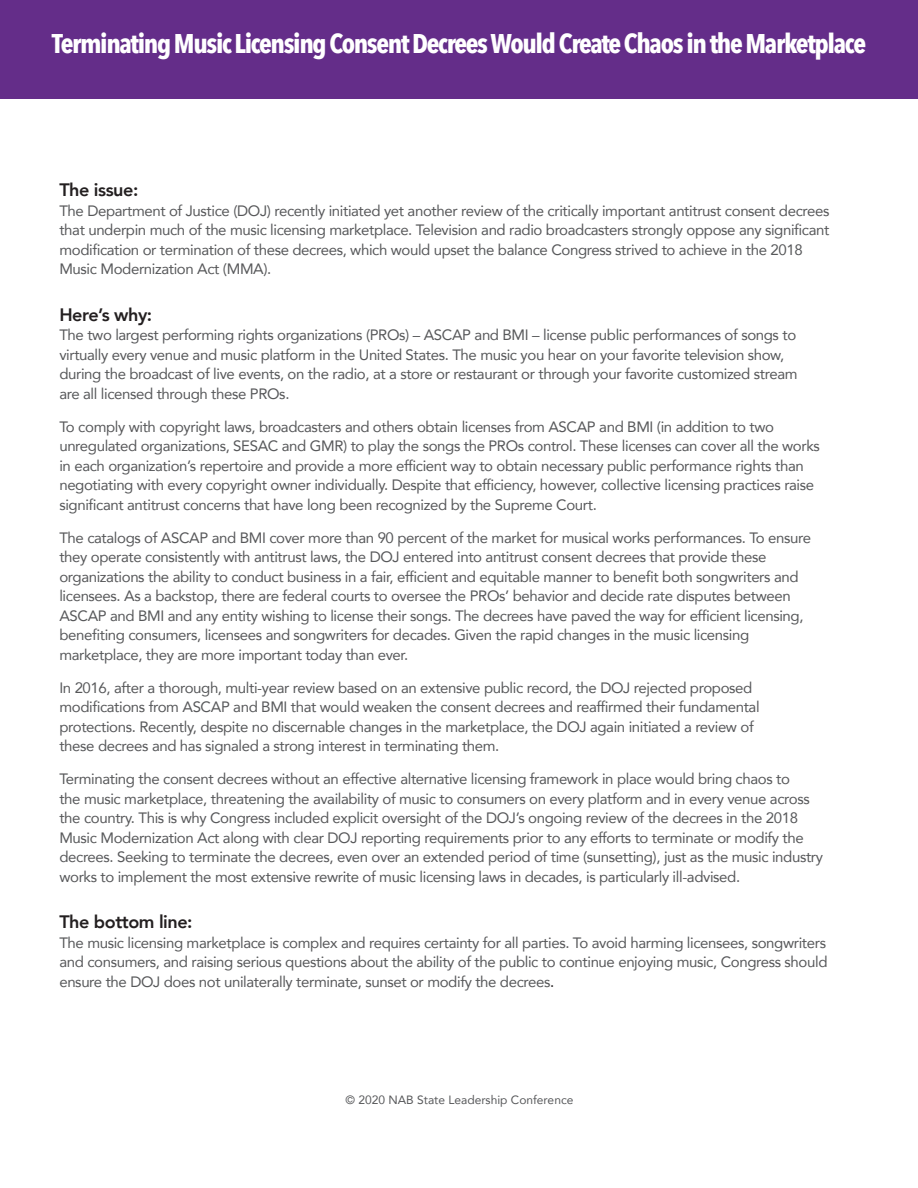
<style>
.page{position:relative;width:918px;height:1188px;background:#fff}
.page>*{position:absolute;margin:0;border:0;box-sizing:border-box;transform-origin:0 0}
.t1{font:700 27px "Avenir Next Condensed";letter-spacing:-.05em;color:#fff}
.t2{font:800 18px "Avenir";letter-spacing:-.025em;color:#231f20}
.t3{font:15px/19.5px "Avenir";letter-spacing:-.025em;color:#57585a}
.t4{font:12px "Avenir";color:#57585a}
.s1{color:#231f20}
</style>
<div class="page">
<div style="left:0;top:0;width:918px;height:99px;background:#642d89"></div>
<h1 class="t1" style="left:52px;top:26px;width:816px">Terminating Music Licensing Consent Decrees Would Create Chaos in the Marketplace</h1>
<p class="t2" style="left:59px;top:176px;width:80px">The issue:</p>
<p class="t3" style="left:59px;top:200px;width:772px">The Department of Justice (DOJ) recently initiated yet another review of the critically important antitrust consent decrees that underpin much of the music licensing marketplace. Television and radio broadcasters strongly oppose any significant modification or termination of these decrees, which would upset the balance Congress strived to achieve in the 2018<br>Music Modernization Act (MMA).</p>
<p class="t2" style="left:59px;top:300px;width:94px">Here’s why:</p>
<p class="t3" style="left:59px;top:325px;width:740px">The two largest performing rights organizations (PROs) – ASCAP and BMI – license public performances of songs to virtually every venue and music platform in the United States. The music you hear on your favorite television show, during the broadcast of live events, on the radio, at a store or restaurant or through your favorite customized stream are all licensed through these PROs.</p>
<p class="t3" style="left:59px;top:416px;width:762px">To comply with copyright laws, broadcasters and others obtain licenses from ASCAP and BMI (in addition to two unregulated organizations, SESAC and GMR) to play the songs the PROs control. These licenses can cover all the works in each organization’s repertoire and provide a more efficient way to obtain necessary public performance rights than negotiating with every copyright owner individually. Despite that efficiency, however, collective licensing practices raise significant antitrust concerns that have long been recognized by the Supreme Court.</p>
<p class="t3" style="left:59px;top:527px;width:753px">The catalogs of ASCAP and BMI cover more than 90 percent of the market for musical works performances. To ensure they operate consistently with antitrust laws, the DOJ entered into antitrust consent decrees that provide these organizations the ability to conduct business in a fair, efficient and equitable manner to benefit both songwriters and licensees. As a backstop, there are federal courts to oversee the PROs’ behavior and decide rate disputes between ASCAP and BMI and any entity wishing to license their songs. The decrees have paved the way for efficient licensing, benefiting consumers, licensees and songwriters for decades. Given the rapid changes in the music licensing marketplace, they are more important today than ever.</p>
<p class="t3" style="left:59px;top:677px;width:702px">In 2016, after a thorough, multi-year review based on an extensive public record, the DOJ rejected proposed modifications from ASCAP and BMI that would weaken the consent decrees and reaffirmed their fundamental protections. Recently, despite no discernable changes in the marketplace, the DOJ again initiated a review of these decrees and has signaled a strong interest in terminating them.</p>
<p class="t3" style="left:59px;top:769px;width:765px">Terminating the consent decrees without an effective alternative licensing framework in place would bring chaos to<br>the music marketplace, threatening the availability of music to consumers on every platform and in every venue across the country. This is why Congress included explicit oversight of the DOJ’s ongoing review of the decrees in the 2018<br>Music Modernization Act along with clear DOJ reporting requirements prior to any efforts to terminate or modify the decrees. Seeking to terminate the decrees, even over an extended period of time (sunsetting), just as the music industry works to implement the most extensive rewrite of music licensing laws in decades, is particularly ill-advised.</p>
<p class="t2" style="left:59px;top:908px;width:135px">The bottom line:</p>
<p class="t3" style="left:59px;top:932px;width:770px;text-align:justify">The music licensing marketplace is complex and requires certainty for all parties. To avoid harming licensees, songwriters and consumers, and raising serious questions about the ability of the public to continue enjoying music, Congress should ensure the DOJ does not unilaterally terminate, sunset or modify the decrees<span class="s1">.</span></p>
<p class="t4" style="left:346px;top:1090px;width:229px">© 2020 NAB State Leadership Conference</p>
</div>
